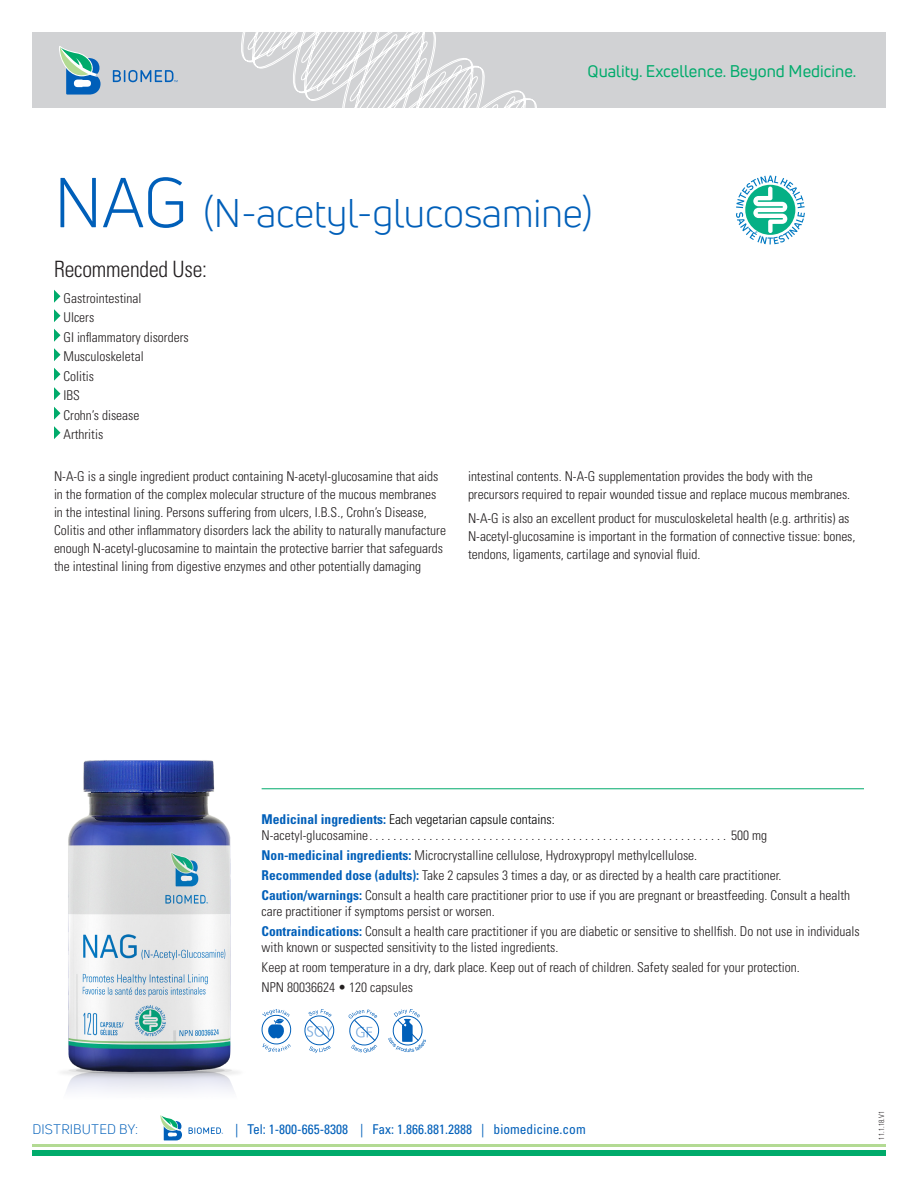
<style>
.page{position:relative;width:918px;height:1188px;background:#fff}
.page>*{position:absolute;margin:0;border:0;box-sizing:border-box;transform-origin:0 0}
.t1{font:39px "Uni Neue";color:#005fb9}
.t2{font:300 condensed 22.5px "Univers";letter-spacing:-.01em;color:#231f20}
.t3{font:16.5px "Uni Neue";color:#00ab6b}
.t4{font:300 condensed 13.5px/18px "Univers";color:#231f20}
.t5{font:condensed 13.5px "Univers";color:#005fb9}
.t6{font:13.5px "Uni Neue";letter-spacing:.015em;color:#005fb9}
.t7{font:300 condensed 7.5px "Univers";color:#231f20}
.s1{font-size:69px}
.s2{font-weight:700;color:#005fb9}
.s3{color:#000}
</style>
<div class="page">
<div style="left:32px;top:32px;width:854px;height:76px;background:#d1d2d4"></div>
<svg style="left:241px;top:32px;width:296px;height:76px"></svg>
<svg style="left:59px;top:46px;width:42px;height:49px"></svg>
<svg style="left:113px;top:70px;width:65px;height:12px"></svg>
<svg style="left:160px;top:1115px;width:22px;height:25px"></svg>
<svg style="left:189px;top:1127px;width:34px;height:7px"></svg>
<div style="left:32px;top:1150px;width:854px;height:6px;background:#00ab6b"></div>
<hr style="left:32px;top:1144px;width:854px;height:3px;background:#b3da93">
<img style="left:68px;top:760px;width:163px;height:302px">
<svg style="left:54px;top:290px;width:7px;height:13px"></svg>
<svg style="left:54px;top:309px;width:7px;height:13px"></svg>
<svg style="left:54px;top:329px;width:7px;height:13px"></svg>
<svg style="left:54px;top:348px;width:7px;height:13px"></svg>
<svg style="left:54px;top:368px;width:7px;height:13px"></svg>
<svg style="left:54px;top:387px;width:7px;height:13px"></svg>
<svg style="left:54px;top:407px;width:7px;height:13px"></svg>
<svg style="left:54px;top:426px;width:7px;height:13px"></svg>
<hr style="left:262px;top:788px;width:602px;height:1px;background:#00ab6b">
<svg style="left:736px;top:175px;width:69px;height:69px"></svg>
<svg style="left:261px;top:1009px;width:31px;height:43px"></svg>
<svg style="left:304px;top:1009px;width:31px;height:44px"></svg>
<svg style="left:388px;top:1009px;width:38px;height:43px"></svg>
<svg style="left:348px;top:1009px;width:32px;height:44px"></svg>
<img style="left:62px;top:1062px;width:177px;height:30px">
<p class="t3" style="left:588px;top:61px;width:270px">Quality. Excellence. Beyond Medicine.</p>
<h1 class="t1" style="left:54px;top:190px;width:540px"><span class="s1">NAG</span> (N-acetyl-glucosamine)</h1>
<h2 class="t2" style="left:54px;top:255px;width:155px">Recommended Use:</h2>
<p class="t4" style="left:64px;top:288px;width:127px;line-height:19.5px">Gastrointestinal<br>Ulcers<br>GI inflammatory disorders<br>Musculoskeletal<br>Colitis<br>IBS<br>Crohn’s disease<br>Arthritis</p>
<p class="t4" style="left:54px;top:467px;width:394px">N-A-G is a single ingredient product containing N-acetyl-glucosamine that aids in the formation of the complex molecular structure of the mucous membranes in the intestinal lining. Persons suffering from ulcers, I.B.S., Crohn’s Disease, Colitis and other inflammatory disorders lack the ability to naturally manufacture enough N-acetyl-glucosamine to maintain the protective barrier that safeguards the intestinal lining from digestive enzymes and other potentially damaging</p>
<p class="t4" style="left:468px;top:467px;width:384px">intestinal contents. N-A-G supplementation provides the body with the precursors required to repair wounded tissue and replace mucous membranes.</p>
<p class="t4" style="left:468px;top:509px;width:389px">N-A-G is also an excellent product for musculoskeletal health (e.g. arthritis) as<br>N-acetyl-glucosamine is important in the formation of connective tissue: bones, tendons, ligaments, cartilage and synovial fluid.</p>
<p class="t4" style="left:262px;top:811px;width:295px;line-height:16.5px"><span class="s2">Medicinal ingredients:</span> <span class="s3">Each vegetarian capsule contains:<br></span>N-acetyl-glucosamine.............................................................</p>
<p class="t4" style="left:731px;top:827px;width:37px">500 mg</p>
<p class="t4" style="left:262px;top:845px;width:590px;line-height:19.8px"><span class="s2">Non-medicinal ingredients:</span> Microcrystalline cellulose, Hydroxypropyl methylcellulose.<br><span class="s2">Recommended dose (adults):</span> Take 2 capsules 3 times a day, or as directed by a health care practitioner.<br><span class="s2">Caution/warnings:</span> Consult a health care practitioner prior to use if you are pregnant or breastfeeding. Consult a health</p>
<p class="t4" style="left:262px;top:901px;width:600px;line-height:19.8px">care practitioner if symptoms persist or worsen.<br><span class="s2">Contraindications:</span> Consult a health care practitioner if you are diabetic or sensitive to shellfish. Do not use in individuals</p>
<p class="t4" style="left:262px;top:938px;width:540px;line-height:19.8px">with known or suspected sensitivity to the listed ingredients.<br>Keep at room temperature in a dry, dark place. Keep out of reach of children. Safety sealed for your protection.<br>NPN 80036624 • 120 capsules</p>
<p class="t6" style="left:32px;top:1121px;width:107px">DISTRIBUTED BY:</p>
<p class="t5" style="left:235px;top:1121px;width:352px">| Tel: 1-800-665-8308 | Fax: 1.866.881.2888 | biomedicine.com</p>
<p class="t7" style="left:877px;top:1140px;width:30px;rotate:-90deg">11.1.18.V1</p>
</div>
